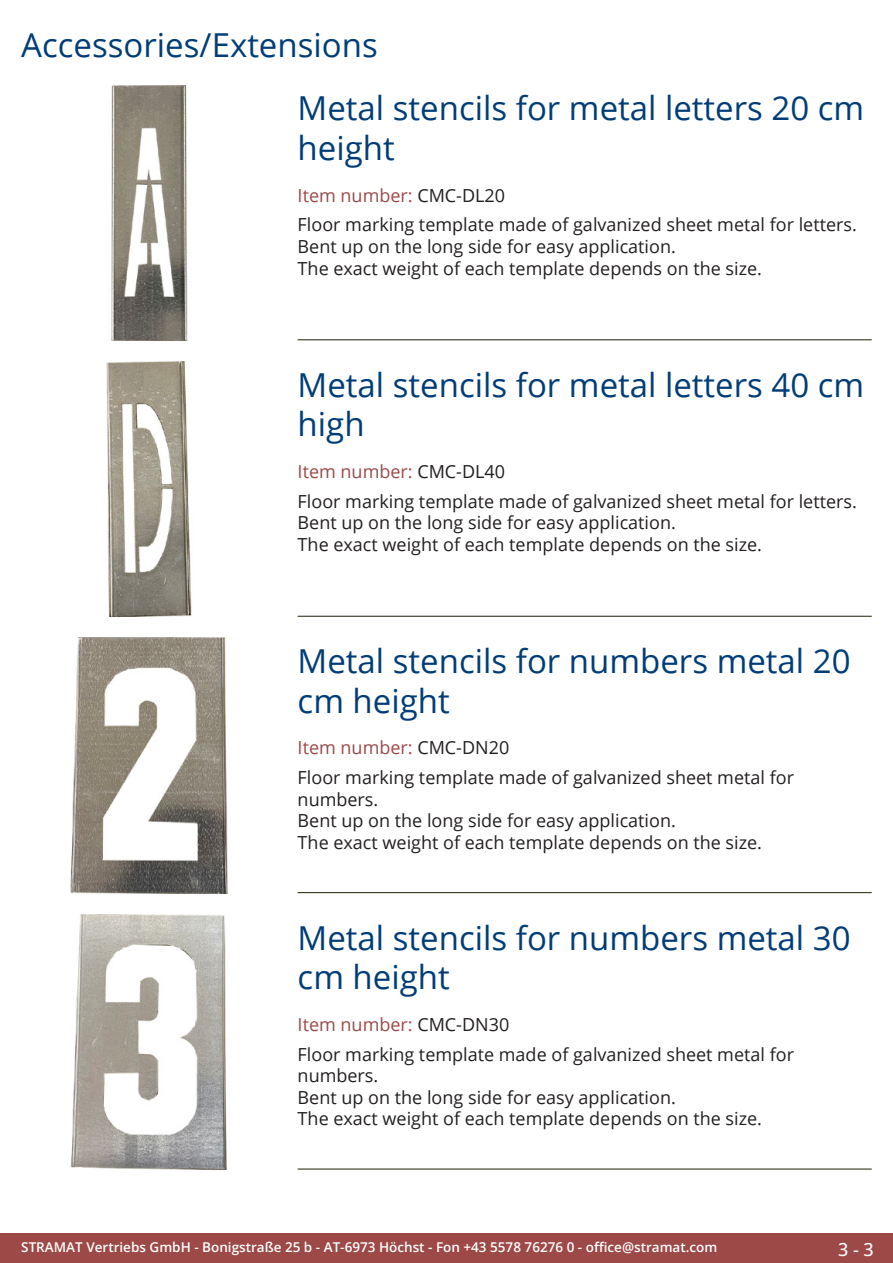
<style>
.page{position:relative;width:893px;height:1263px;background:#fff}
.page>*{position:absolute;margin:0;border:0;box-sizing:border-box;transform-origin:0 0}
.Produkttitel{font:33px/39.6px "Open Sans";color:#003d78}
.RastTitel{font:33px "Open Sans";color:#003d78}
.Beschreibung_Text{font:18px/21.6px "Open Sans";color:#231f20}
.TechDaten_Überschrif{font:18px "Open Sans";color:#9c4948}
.t1{font:500 18px "Open Sans";color:#fff}
.t2{font:600 13.5px "Open Sans";color:#fff}
.s1{color:#231f20}
</style>
<div class="page">
<div style="left:0;top:1233px;width:893px;height:30px;background:#9c4948"></div>
<hr style="left:298px;top:340px;width:574px;height:1px;background:#201d08">
<hr style="left:298px;top:616px;width:574px;height:1px;background:#201d08">
<hr style="left:298px;top:892px;width:574px;height:1px;background:#201d08">
<hr style="left:298px;top:1169px;width:574px;height:1px;background:#201d08">
<img style="left:111px;top:85px;width:77px;height:255px">
<img style="left:106px;top:361px;width:86px;height:256px">
<img style="left:70px;top:638px;width:158px;height:255px">
<img style="left:71px;top:914px;width:156px;height:255px">
<p class="RastTitel" style="left:21px;top:22px;width:358px">Accessories/Extensions</p>
<p class="Produkttitel" style="left:298px;top:88px;width:568px">Metal stencils for metal letters 20 cm height</p>
<p class="TechDaten_Überschrif" style="left:298px;top:183px;width:209px">Item number: <span class="s1">CMC-DL20</span></p>
<p class="Beschreibung_Text" style="left:298px;top:214px;width:561px">Floor marking template made of galvanized sheet metal for letters.<br>Bent up on the long side for easy application.<br>The exact weight of each template depends on the size.</p>
<p class="Produkttitel" style="left:298px;top:364px;width:568px">Metal stencils for metal letters 40 cm high</p>
<p class="TechDaten_Überschrif" style="left:298px;top:459px;width:209px">Item number: <span class="s1">CMC-DL40</span></p>
<p class="Beschreibung_Text" style="left:298px;top:490px;width:561px">Floor marking template made of galvanized sheet metal for letters.<br>Bent up on the long side for easy application.<br>The exact weight of each template depends on the size.</p>
<p class="Produkttitel" style="left:298px;top:640px;width:554px">Metal stencils for numbers metal 20 cm height</p>
<p class="TechDaten_Überschrif" style="left:298px;top:735px;width:213px">Item number: <span class="s1">CMC-DN20</span></p>
<p class="Beschreibung_Text" style="left:298px;top:766px;width:498px">Floor marking template made of galvanized sheet metal for numbers.<br>Bent up on the long side for easy application.<br>The exact weight of each template depends on the size.</p>
<p class="Produkttitel" style="left:298px;top:917px;width:554px">Metal stencils for numbers metal 30 cm height</p>
<p class="TechDaten_Überschrif" style="left:298px;top:1012px;width:213px">Item number: <span class="s1">CMC-DN30</span></p>
<p class="Beschreibung_Text" style="left:298px;top:1043px;width:498px">Floor marking template made of galvanized sheet metal for numbers.<br>Bent up on the long side for easy application.<br>The exact weight of each template depends on the size.</p>
<p class="t2" style="left:21px;top:1238px;width:698px">STRAMAT Vertriebs GmbH - Bonigstraße 25 b - AT-6973 Höchst - Fon +43 5578 76276 0 - office@stramat.com</p>
<p class="t1" style="left:838px;top:1237px;width:37px">3 - 3</p>
</div>
